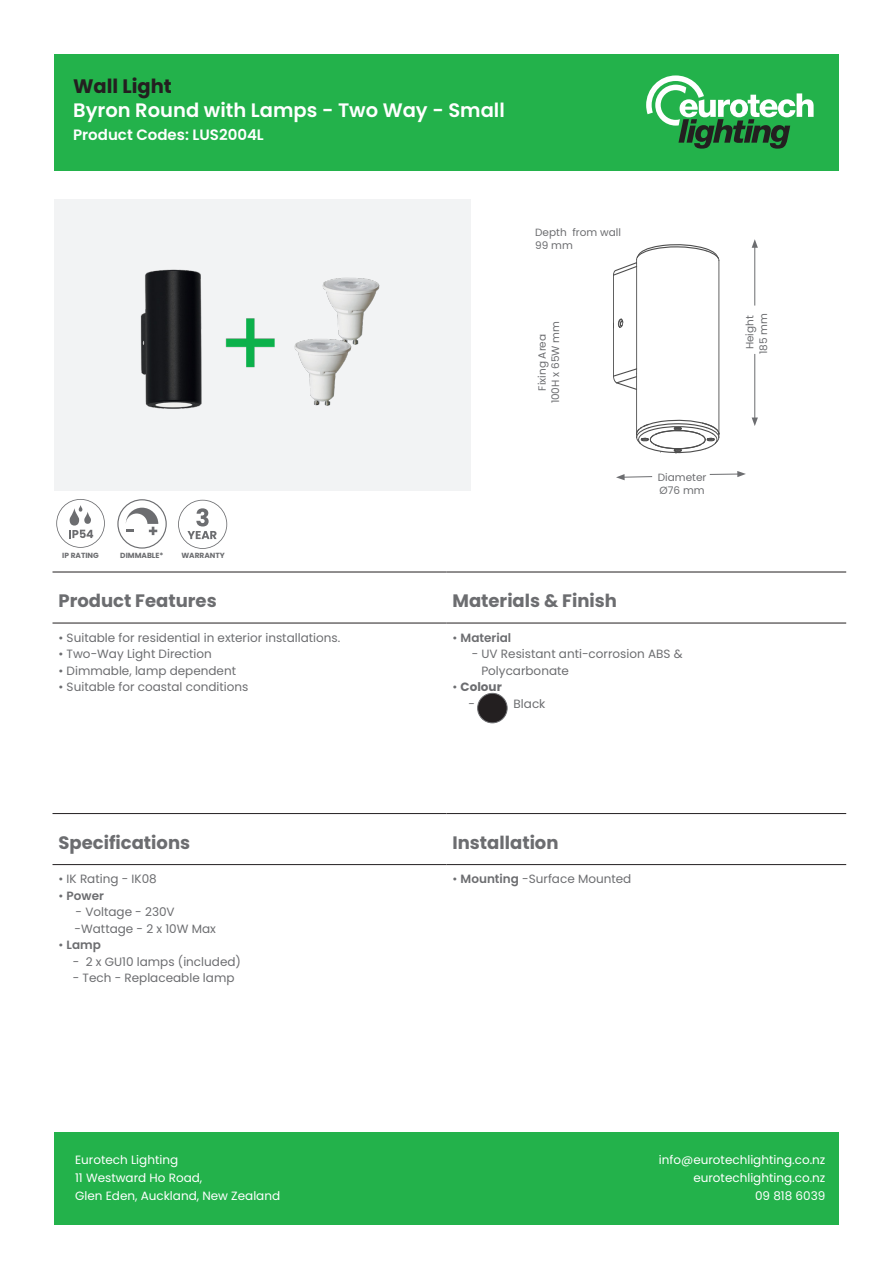
<style>
.page{position:relative;width:893px;height:1263px;background:#fff}
.page>*{position:absolute;margin:0;border:0;box-sizing:border-box;transform-origin:0 0}
.t1{font:600 19.5px "Poppins";color:#fff}
.t2{font:700 19.5px "Poppins";color:#231f20}
.t3{font:700 18px "Poppins";color:#6c6d70}
.t4{font:600 15px "Poppins";color:#fff}
.t5{font:12px/16.5px "Poppins";color:#6c6d70}
.t6{font:12px/18px "Poppins";color:#fff}
.t7{font:600 12px "Poppins";color:#6c6d70}
.t8{font:700 12px "Poppins";color:#6c6d70}
.Measurements{font:10.5px "Poppins";color:#6c6d70}
.Icon_Labels{font:700 7.5px "Poppins";color:#6c6d70}
.s1{font-weight:400}
.s2{font-weight:600}
</style>
<div class="page">
<div style="left:54px;top:54px;width:785px;height:116px;background:#23b24b"></div>
<div style="left:54px;top:1132px;width:785px;height:93px;background:#23b24b"></div>
<svg style="left:646px;top:75px;width:168px;height:74px"></svg>
<div style="left:54px;top:199px;width:417px;height:292px;background:#f2f3f4"></div>
<hr style="left:754px;top:245px;width:1px;height:61px;background:#6c6d70">
<svg style="left:752px;top:239px;width:6px;height:9px"></svg>
<hr style="left:754px;top:354px;width:1px;height:66px;background:#6c6d70">
<svg style="left:752px;top:417px;width:6px;height:9px"></svg>
<hr style="left:710px;top:474px;width:30px;height:1px;background:#6c6d70">
<svg style="left:737px;top:471px;width:9px;height:6px"></svg>
<div style="left:478px;top:693px;width:29px;height:30px;background:#231f20;border-radius:50%"></div>
<div style="left:477px;top:693px;width:30px;height:30px;border:1px solid #6c6d70;border-radius:50%"></div>
<svg style="left:618px;top:319px;width:6px;height:9px"></svg>
<hr style="left:613px;top:323px;width:1px;height:53px;background:#4d4d4d">
<hr style="left:613px;top:275px;width:1px;height:53px;background:#4d4d4d">
<svg style="left:613px;top:368px;width:24px;height:22px"></svg>
<hr style="left:719px;top:260px;width:1px;height:174px;background:#4d4d4d">
<hr style="left:636px;top:266px;width:1px;height:103px;background:#4d4d4d">
<hr style="left:636px;top:373px;width:1px;height:61px;background:#4d4d4d">
<svg style="left:613px;top:244px;width:106px;height:31px"></svg>
<svg style="left:636px;top:420px;width:84px;height:34px"></svg>
<svg style="left:616px;top:474px;width:37px;height:6px"></svg>
<svg style="left:178px;top:500px;width:49px;height:49px"></svg>
<svg style="left:56px;top:499px;width:49px;height:49px"></svg>
<svg style="left:117px;top:499px;width:50px;height:50px"></svg>
<hr style="left:53px;top:572px;width:393px;height:1px;background:#231f20">
<hr style="left:446px;top:572px;width:400px;height:1px;background:#231f20">
<hr style="left:53px;top:623px;width:393px;height:1px;background:#231f20">
<hr style="left:446px;top:623px;width:400px;height:1px;background:#231f20">
<hr style="left:53px;top:813px;width:393px;height:1px;background:#231f20">
<hr style="left:446px;top:813px;width:400px;height:1px;background:#231f20">
<hr style="left:53px;top:864px;width:393px;height:1px;background:#231f20">
<hr style="left:446px;top:864px;width:400px;height:1px;background:#231f20">
<img style="left:140px;top:269px;width:240px;height:140px">
<p class="t2" style="left:73px;top:74px;width:100px">Wall Light</p>
<p class="t1" style="left:73px;top:99px;width:433px">Byron Round with Lamps - Two Way - Small</p>
<p class="t4" style="left:73px;top:126px;width:192px">Product Codes: LUS2004L</p>
<p class="Icon_Labels" style="left:62px;top:551px;width:38px">IP RATING</p>
<p class="Icon_Labels" style="left:120px;top:551px;width:45px">DIMMABLE*</p>
<p class="Icon_Labels" style="left:181px;top:551px;width:45px">WARRANTY</p>
<p class="Measurements" style="left:535px;top:226px;width:87px">Depth from wall</p>
<p class="Measurements" style="left:535px;top:239px;width:39px">99 mm</p>
<p class="Measurements" style="left:549px;top:403px;width:84px;rotate:-90deg">100H x 65W mm</p>
<p class="Measurements" style="left:744px;top:349px;width:35px;rotate:-90deg">Height</p>
<p class="Measurements" style="left:757px;top:354px;width:43px;rotate:-90deg">185 mm</p>
<p class="Measurements" style="left:536px;top:391px;width:58px;rotate:-90deg">Fixing Area</p>
<p class="Measurements" style="left:658px;top:471px;width:50px">Diameter</p>
<p class="Measurements" style="left:659px;top:484px;width:47px">Ø76 mm</p>
<p class="t3" style="left:59px;top:590px;width:160px">Product Features</p>
<p class="t3" style="left:452px;top:590px;width:166px">Materials &amp; Finish</p>
<p class="t5" style="left:59px;top:629px;width:283px">• Suitable for residential in exterior installations.</p>
<p class="t5" style="left:59px;top:646px;width:155px">• Two-Way Light Direction</p>
<p class="t5" style="left:59px;top:662px;width:179px">• Dimmable, lamp dependent</p>
<p class="t5" style="left:59px;top:679px;width:191px">• Suitable for coastal conditions</p>
<p class="t7" style="left:452px;top:630px;width:60px"><span class="s1">•</span> Material</p>
<p class="t5" style="left:472px;top:646px;width:212px">- UV Resistant anti-corrosion ABS &amp;</p>
<p class="t5" style="left:481px;top:662px;width:89px">Polycarbonate</p>
<p class="t8" style="left:452px;top:680px;width:51px"><span class="s1">•</span> Colour</p>
<p class="t5" style="left:468px;top:695px;width:8px">-</p>
<p class="t5" style="left:514px;top:695px;width:33px">Black</p>
<p class="t3" style="left:59px;top:832px;width:133px">Specifications</p>
<p class="t3" style="left:452px;top:832px;width:108px">Installation</p>
<p class="t5" style="left:59px;top:871px;width:100px">• IK Rating - IK08</p>
<p class="t7" style="left:59px;top:888px;width:47px"><span class="s1">•</span> Power</p>
<p class="t5" style="left:75px;top:904px;width:143px">- Voltage - 230V -Wattage - 2 x 10W Max</p>
<p class="t7" style="left:59px;top:938px;width:44px"><span class="s1">•</span> Lamp</p>
<p class="t5" style="left:73px;top:953px;width:170px">- 2 x GU10 lamps (included)</p>
<p class="t5" style="left:73px;top:970px;width:163px">- Tech - Replaceable lamp</p>
<p class="t5" style="left:452px;top:871px;width:180px">• <span class="s2">Mounting</span> -Surface Mounted</p>
<p class="t6" style="left:75px;top:1151px;width:207px">Eurotech Lighting<br>11 Westward Ho Road,<br>Glen Eden, Auckland, New Zealand</p>
<p class="t6" style="left:659px;top:1151px;width:168px;text-align:right">info@eurotechlighting.co.nz eurotechlighting.co.nz<br>09 818 6039</p>
</div>
